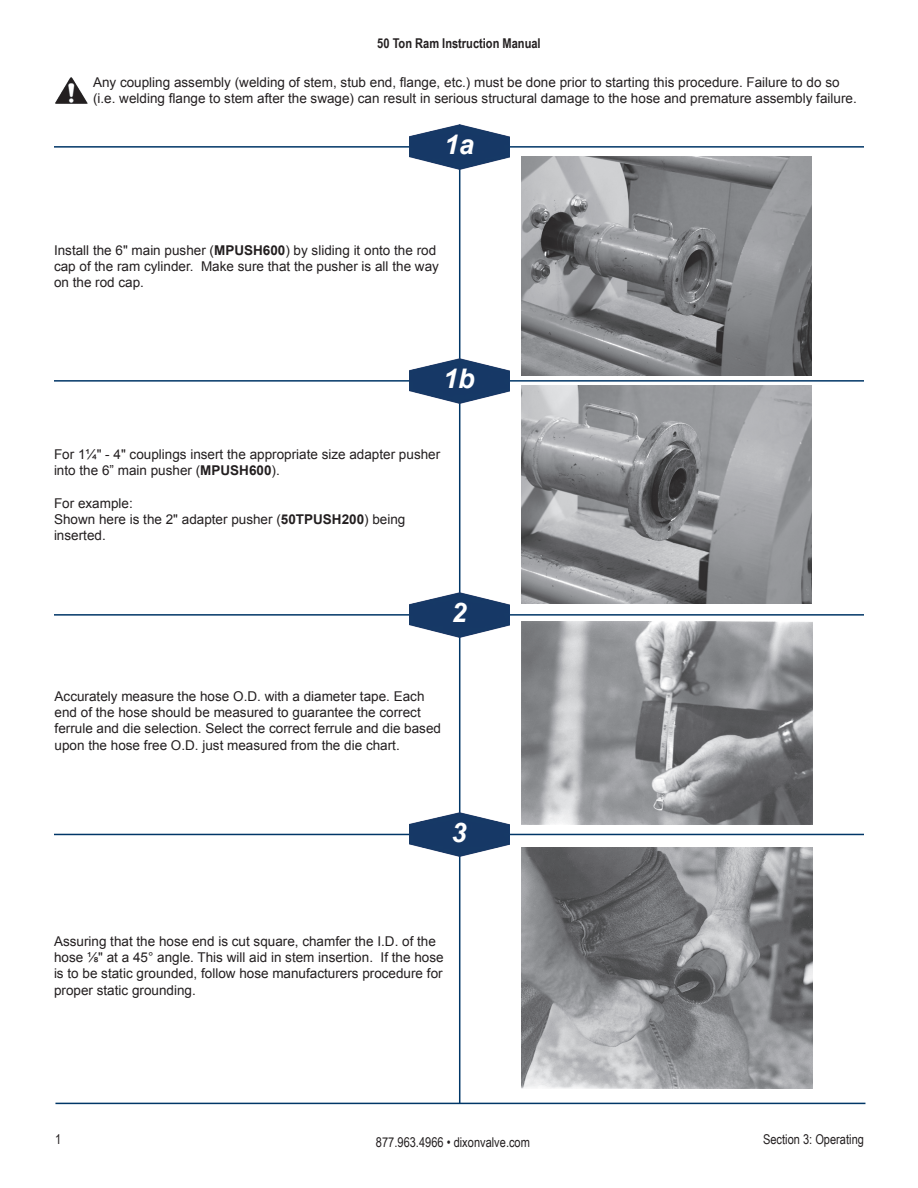
<style>
.page{position:relative;width:918px;height:1188px;background:#fff}
.page>*{position:absolute;margin:0;border:0;box-sizing:border-box;transform-origin:0 0}
.t1{font:italic 700 27px "Arial";color:#fff}
.t2{font:13.5px/16.2px "Arial";color:#231f20}
.t3{font:13.5px "Arial Narrow";color:#231f20}
.t4{font:700 13.5px "Arial Narrow";color:#231f20}
.s1{font-weight:700}
</style>
<div class="page">
<img style="left:55px;top:77px;width:33px;height:27px">
<hr style="left:459px;top:147px;width:1px;height:956px;background:#003667">
<hr style="left:54px;top:146px;width:810px;height:2px;background:#003667">
<img style="left:409px;top:124px;width:100px;height:45px">
<hr style="left:54px;top:380px;width:810px;height:2px;background:#003667">
<img style="left:409px;top:358px;width:100px;height:45px">
<hr style="left:54px;top:614px;width:810px;height:2px;background:#003667">
<img style="left:409px;top:592px;width:100px;height:45px">
<img style="left:521px;top:157px;width:291px;height:218px">
<img style="left:521px;top:386px;width:291px;height:218px">
<img style="left:521px;top:621px;width:292px;height:203px">
<hr style="left:55px;top:1103px;width:810px;height:1px;background:#003667">
<hr style="left:54px;top:834px;width:810px;height:1px;background:#003667">
<img style="left:409px;top:812px;width:100px;height:45px">
<img style="left:521px;top:847px;width:292px;height:241px">
<p class="t4" style="left:377px;top:33px;width:165px">50 Ton Ram Instruction Manual</p>
<p class="t2" style="left:93px;top:74px;width:765px">Any coupling assembly (welding of stem, stub end, flange, etc.) must be done prior to starting this procedure. Failure to do so (i.e. welding flange to stem after the swage) can result in serious structural damage to the hose and premature assembly failure.</p>
<p class="t1" style="left:444px;top:126px;width:32px">1a</p>
<p class="t2" style="left:54px;top:242px;width:386px">Install the 6" main pusher (<span class="s1">MPUSH600</span>) by sliding it onto the rod cap of the ram cylinder. Make sure that the pusher is all the way on the rod cap.</p>
<p class="t1" style="left:443px;top:360px;width:33px">1b</p>
<p class="t2" style="left:54px;top:446px;width:388px">For 1¼" - 4" couplings insert the appropriate size adapter pusher into the 6” main pusher (<span class="s1">MPUSH600</span>).</p>
<p class="t2" style="left:54px;top:495px;width:80px">For example:</p>
<p class="t2" style="left:54px;top:511px;width:353px">Shown here is the 2" adapter pusher (<span class="s1">50TPUSH200</span>) being inserted.</p>
<p class="t1" style="left:452px;top:594px;width:17px">2</p>
<p class="t2" style="left:55px;top:688px;width:388px">Accurately measure the hose O.D. with a diameter tape. Each end of the hose should be measured to guarantee the correct ferrule and die selection. Select the correct ferrule and die based upon the hose free O.D. just measured from the die chart.</p>
<p class="t1" style="left:452px;top:814px;width:17px">3</p>
<p class="t2" style="left:54px;top:933px;width:391px">Assuring that the hose end is cut square, chamfer the I.D. of the hose ⅛" at a 45° angle. This will aid in stem insertion. If the hose is to be static grounded, follow hose manufacturers procedure for proper static grounding.</p>
<p class="t3" style="left:55px;top:1129px;width:8px">1</p>
<p class="t3" style="left:376px;top:1132px;width:156px">877.963.4966 • dixonvalve.com</p>
<p class="t3" style="left:763px;top:1129px;width:102px">Section 3: Operating</p>
</div>
